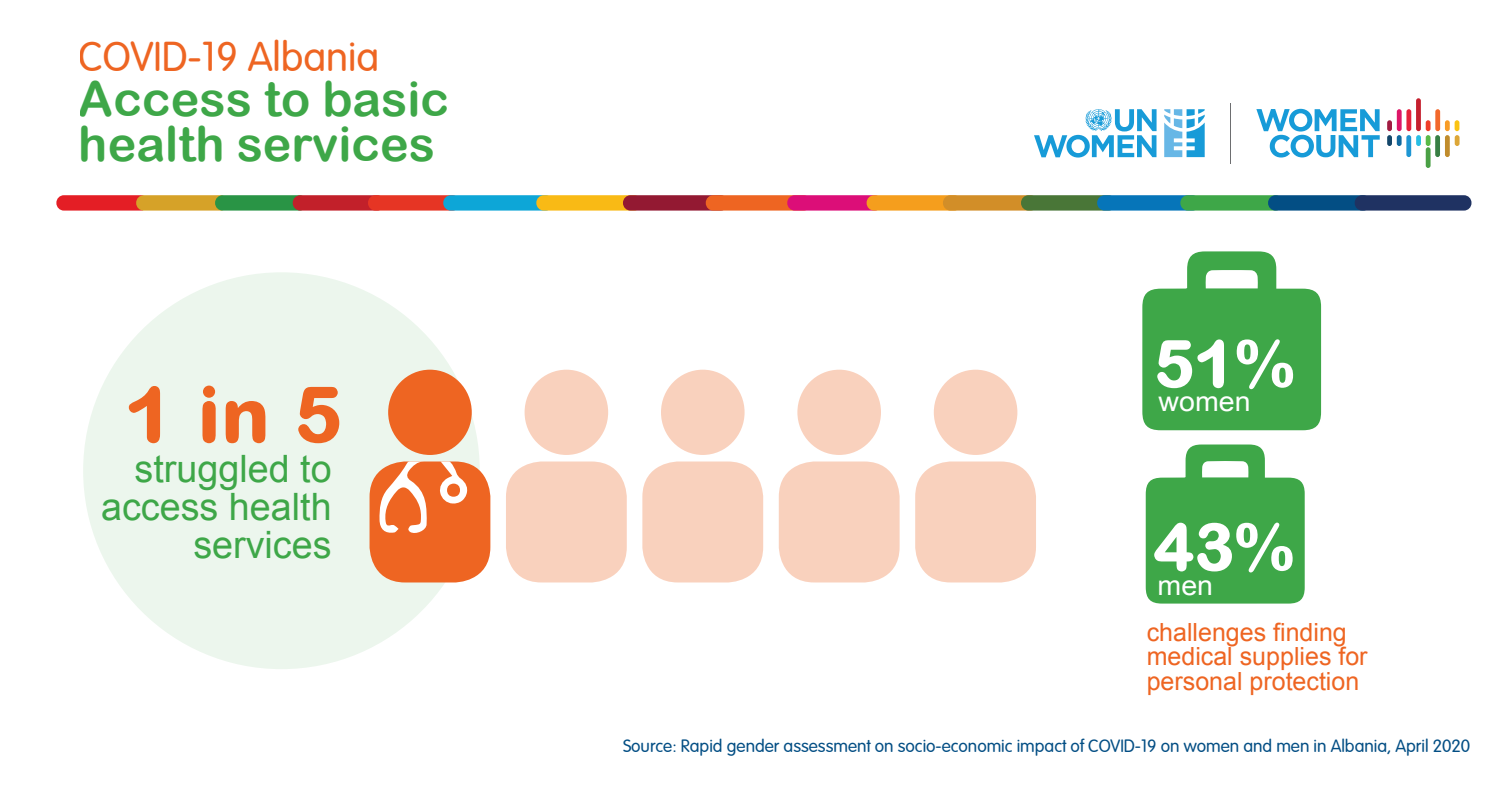
<style>
.page{position:relative;width:1500px;height:788px;background:#fff}
.page>*{position:absolute;margin:0;border:0;box-sizing:border-box;transform-origin:0 0}
.t1{font:800 77.88px "Arial Rounded MT Std";color:#ee6522}
.t2{font:800 66.25px "Arial Rounded MT Std";color:#fff}
.t3{font:48.25px/44.6px "Arial Rounded MT Bold";color:#3ea748}
.t4{font:40.75px "Arial Rounded";color:#ee6522}
.t5{font:37.75px/37.9px "Arial";color:#3ea748;text-align:right}
.t6{font:27px "Arial";color:#fff;scale:1.06 1}
.t7{font:25px/24.2px "Arial";color:#ee6522}
.t8{font:17.5px "Arial Rounded";color:#034e84}
</style>
<div class="page">
<div style="left:83px;top:272px;width:397px;height:397px;background:#ecf6ed;border-radius:50%"></div>
<svg style="left:1146px;top:444px;width:159px;height:159px;background:#5ab362"></svg>
<svg style="left:1142px;top:251px;width:179px;height:179px;background:#5ab362"></svg>
<div style="left:56px;top:195px;width:92px;height:15px;background:#e41e25;border-radius:7px"></div>
<div style="left:136px;top:195px;width:92px;height:15px;background:#d6a228;border-radius:7px"></div>
<div style="left:215px;top:195px;width:92px;height:15px;background:#299445;border-radius:7px"></div>
<div style="left:293px;top:195px;width:92px;height:15px;background:#c2202a;border-radius:7px"></div>
<div style="left:368px;top:195px;width:92px;height:15px;background:#e63524;border-radius:7px"></div>
<div style="left:443px;top:195px;width:110px;height:15px;background:#0da6d7;border-radius:7px"></div>
<div style="left:536px;top:195px;width:106px;height:15px;background:#f9ba15;border-radius:7px"></div>
<div style="left:623px;top:195px;width:105px;height:15px;background:#931932;border-radius:7px"></div>
<div style="left:706px;top:195px;width:105px;height:15px;background:#ee6522;border-radius:7px"></div>
<div style="left:787px;top:195px;width:95px;height:15px;background:#dc0e78;border-radius:7px"></div>
<div style="left:867px;top:195px;width:95px;height:15px;background:#f59e1d;border-radius:7px"></div>
<div style="left:943px;top:195px;width:95px;height:15px;background:#d28e28;border-radius:7px"></div>
<div style="left:1021px;top:195px;width:95px;height:15px;background:#497637;border-radius:7px"></div>
<div style="left:1097px;top:195px;width:103px;height:15px;background:#0675b9;border-radius:7px"></div>
<div style="left:1180px;top:195px;width:103px;height:15px;background:#3ea748;border-radius:7px"></div>
<div style="left:1268px;top:195px;width:103px;height:15px;background:#034e84;border-radius:7px"></div>
<div style="left:1355px;top:195px;width:116px;height:15px;background:#1f3262;border-radius:7px"></div>
<hr style="left:1230px;top:103px;width:1px;height:60px;background:#6d6e70">
<svg style="left:1256px;top:109px;width:124px;height:48px"></svg>
<div style="left:1387px;top:120px;width:5px;height:11px;background:#a11c42;border-radius:2px"></div>
<hr style="left:1455px;top:120px;width:4px;height:11px;background:#fac312;border-radius:2px">
<div style="left:1445px;top:120px;width:5px;height:11px;background:#f89c26;border-radius:2px"></div>
<div style="left:1426px;top:120px;width:5px;height:11px;background:#ef3e2a;border-radius:2px"></div>
<div style="left:1397px;top:109px;width:5px;height:22px;background:#dd1667;border-radius:2px"></div>
<div style="left:1406px;top:109px;width:5px;height:22px;background:#e5213b;border-radius:2px"></div>
<div style="left:1435px;top:109px;width:5px;height:22px;background:#f2682b;border-radius:2px"></div>
<div style="left:1416px;top:98px;width:5px;height:33px;background:#c5202e;border-radius:2px"></div>
<div style="left:1455px;top:135px;width:5px;height:11px;background:#dda737;border-radius:2px"></div>
<div style="left:1387px;top:135px;width:5px;height:11px;background:#15476a;border-radius:2px"></div>
<div style="left:1397px;top:135px;width:5px;height:11px;background:#11699e;border-radius:2px"></div>
<div style="left:1416px;top:135px;width:5px;height:11px;background:#28bee4;border-radius:2px"></div>
<div style="left:1445px;top:135px;width:5px;height:22px;background:#c08c2c;border-radius:2px"></div>
<div style="left:1435px;top:135px;width:5px;height:22px;background:#387f44;border-radius:2px"></div>
<div style="left:1406px;top:135px;width:5px;height:22px;background:#1e96d3;border-radius:2px"></div>
<div style="left:1426px;top:147px;width:5px;height:21px;background:#4aa045;border-radius:2px"></div>
<div style="left:1426px;top:135px;width:5px;height:11px;background:#59ba47;border-radius:2px"></div>
<svg style="left:1034px;top:109px;width:123px;height:48px"></svg>
<svg style="left:1164px;top:109px;width:41px;height:48px"></svg>
<div style="left:388px;top:369px;width:84px;height:86px;background:#ee6522;border-radius:50%"></div>
<div style="left:370px;top:461px;width:120px;height:121px;background:#ee6522;border-radius:36px"></div>
<div style="left:525px;top:369px;width:83px;height:86px;background:#f9d1bd;border-radius:50%"></div>
<div style="left:506px;top:461px;width:121px;height:121px;background:#f9d1bd;border-radius:36px"></div>
<div style="left:661px;top:369px;width:84px;height:86px;background:#f9d1bd;border-radius:50%"></div>
<div style="left:642px;top:461px;width:121px;height:121px;background:#f9d1bd;border-radius:36px"></div>
<div style="left:797px;top:369px;width:84px;height:86px;background:#f9d1bd;border-radius:50%"></div>
<div style="left:779px;top:461px;width:121px;height:121px;background:#f9d1bd;border-radius:36px"></div>
<div style="left:934px;top:369px;width:83px;height:86px;background:#f9d1bd;border-radius:50%"></div>
<div style="left:915px;top:461px;width:121px;height:121px;background:#f9d1bd;border-radius:36px"></div>
<svg style="left:379px;top:461px;width:48px;height:72px"></svg>
<svg style="left:438px;top:461px;width:30px;height:43px"></svg>
<h3 class="t4" style="left:79px;top:27px;width:302px">COVID-19 Albania</h3>
<h3 class="t3" style="left:79px;top:76px;width:372px">Access to basic health services</h3>
<h1 class="t1" style="left:125px;top:368px;width:218px">1 in 5</h1>
<h3 class="t5" style="left:101px;top:450px;width:232px">struggled to access health services</h3>
<h2 class="t2" style="left:1154px;top:324px;width:142px">51%</h2>
<h3 class="t6" style="left:1158px;top:384px;width:88px">women</h3>
<h2 class="t2" style="left:1153px;top:507px;width:142px">43%</h2>
<h3 class="t6" style="left:1158px;top:567px;width:54px">men</h3>
<h3 class="t7" style="left:1147px;top:620px;width:222px">challenges finding medical supplies for personal protection</h3>
<p class="t8" style="left:623px;top:733px;width:849px">Source: Rapid gender assessment on socio-economic impact of COVID-19 on women and men in Albania, April 2020</p>
</div>
